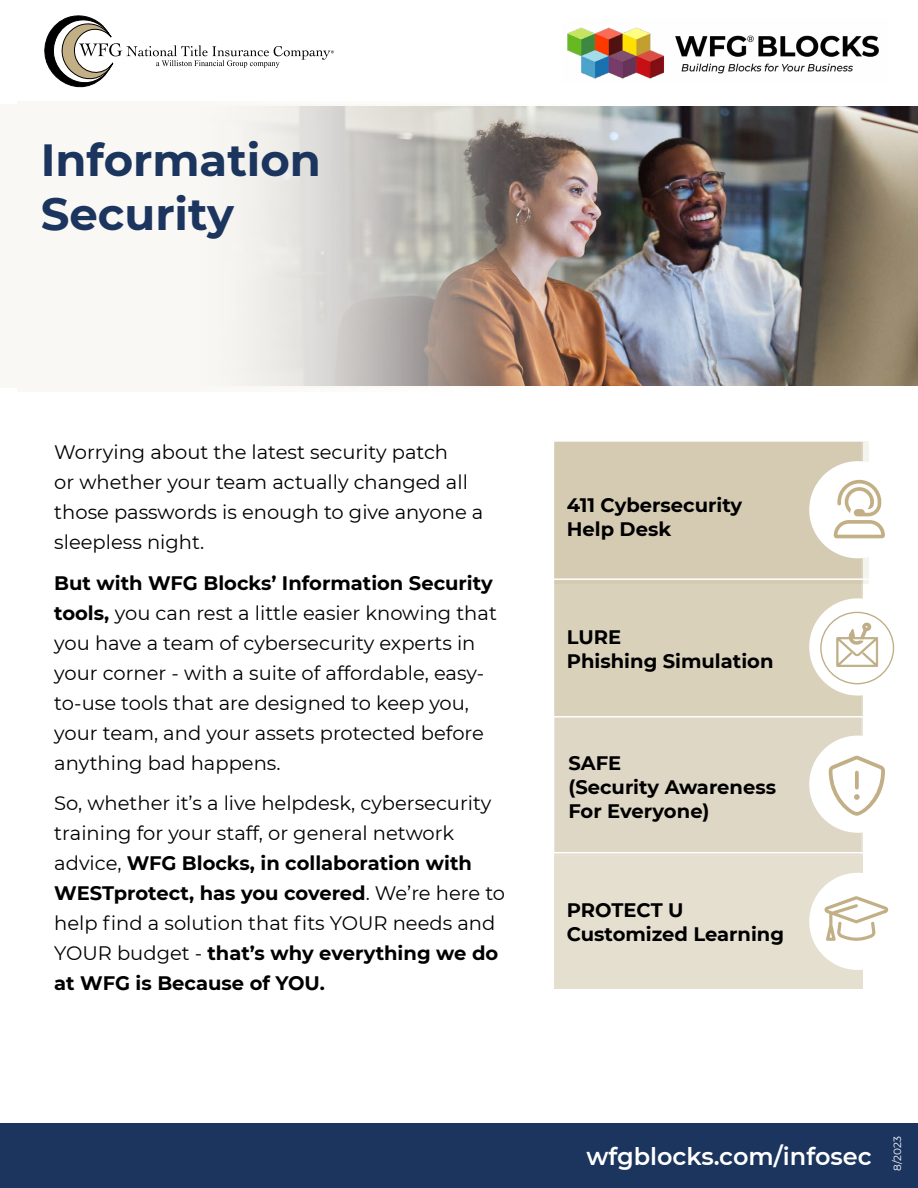
<style>
.page{position:relative;width:918px;height:1188px;background:#fff}
.page>*{position:absolute;margin:0;border:0;box-sizing:border-box;transform-origin:0 0}
.t1{font:700 45px/54px "Montserrat";color:#1c355e}
.t2{font:600 24px "Montserrat";color:#fff}
.t3{font:19.5px/30px "Montserrat";color:#000}
.t4{font:700 19.5px/24px "Montserrat";color:#000}
.t5{font:10.5px "Montserrat";color:#fff}
.s1{font-weight:700}
</style>
<div class="page">
<div style="left:0;top:1123px;width:563px;height:64px;background:#1c355e"></div>
<div style="left:548px;top:1123px;width:370px;height:64px;background:#1c355e"></div>
<svg style="left:31px;top:15px;width:303px;height:87px"></svg>
<img style="left:567px;top:27px;width:312px;height:52px">
<img style="left:628px;top:106px;width:290px;height:280px">
<img style="left:0;top:105px;width:628px;height:283px">
<svg style="left:17px;top:102px;width:481px;height:290px;fill:#f2f1ed"></svg>
<div style="left:554px;top:442px;width:309px;height:547px;background:#e5dfd0"></div>
<div style="left:554px;top:440px;width:309px;height:416px;background:#dfd7c5;border:2px solid #fff"></div>
<div style="left:554px;top:442px;width:309px;height:274px;background:#dad1bb"></div>
<div style="left:554px;top:441px;width:315px;height:142px;background:#d5cbb3"></div>
<div style="left:809px;top:736px;width:97px;height:97px;background:#fff;border-radius:50%"></div>
<div style="left:809px;top:873px;width:97px;height:97px;background:#fff;border-radius:50%"></div>
<div style="left:809px;top:598px;width:97px;height:98px;background:#fff;border-radius:50%"></div>
<div style="left:809px;top:461px;width:97px;height:97px;background:#fff;border-radius:50%"></div>
<hr style="left:554px;top:578px;width:317px;height:2px;background:#fff">
<hr style="left:554px;top:852px;width:317px;height:2px;background:#fff">
<hr style="left:554px;top:716px;width:317px;height:2px;background:#fff">
<div style="left:820px;top:612px;width:74px;height:72px;border:1px solid #beaf86;border-radius:50%"></div>
<svg style="left:836px;top:622px;width:42px;height:45px"></svg>
<h1 class="t1" style="left:41px;top:130px;width:282px">Information<br>Security</h1>
<p class="t3" style="left:54px;top:436px;width:431px">Worrying about the latest security patch<br>or whether your team actually changed all those passwords is enough to give anyone a sleepless night.</p>
<p class="t3" style="left:54px;top:567px;width:444px"><span class="s1">But with WFG Blocks’ Information Security tools,</span> you can rest a little easier knowing that you have a team of cybersecurity experts in your corner - with a suite of affordable, easy&shy;to-use tools that are designed to keep you, your team, and your assets protected before anything bad happens.</p>
<p class="t3" style="left:54px;top:788px;width:452px">So, whether it’s a live helpdesk, cybersecurity training for your staff, or general network advice, <span class="s1">WFG Blocks, in collaboration with WESTprotect, has you covered</span>. We’re here to help find a solution that fits YOUR needs and YOUR budget - <span class="s1">that’s why everything we do at WFG is Because of YOU.</span></p>
<p class="t4" style="left:567px;top:492px;width:177px">411 Cybersecurity<br>Help Desk</p>
<p class="t4" style="left:567px;top:624px;width:208px">LURE<br>Phishing Simulation</p>
<p class="t4" style="left:568px;top:750px;width:209px">SAFE<br>(Security Awareness<br>For Everyone)</p>
<p class="t4" style="left:567px;top:897px;width:219px">PROTECT U<br>Customized Learning</p>
<p class="t2" style="left:586px;top:1140px;width:287px">wfgblocks.com/infosec</p>
<p class="t5" style="left:890px;top:1171px;width:36px;rotate:-90deg">8/2023</p>
</div>
